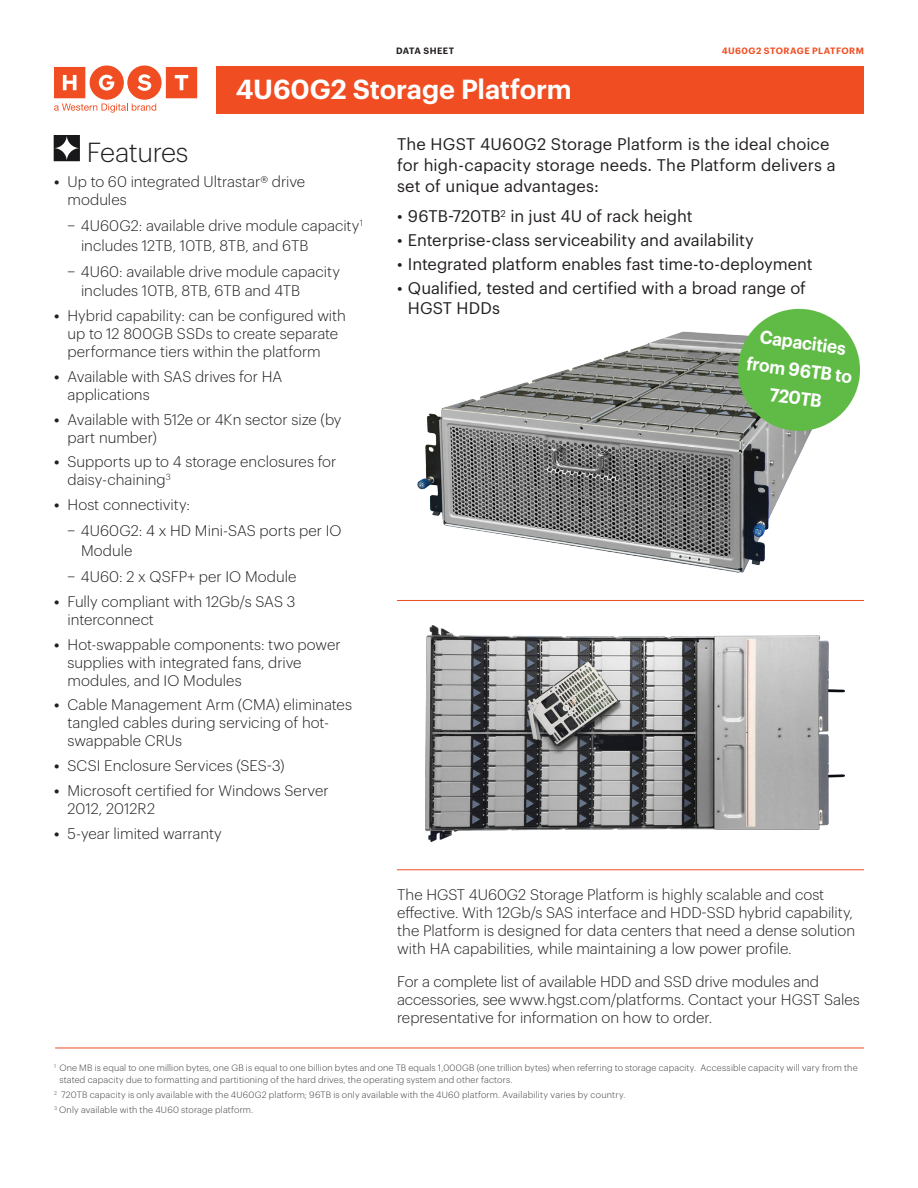
<style>
.page{position:relative;width:918px;height:1188px;background:#fff}
.page>*{position:absolute;margin:0;border:0;box-sizing:border-box;transform-origin:0 0}
.Headline_Reversed{font:600 27px "Graphik";letter-spacing:-.005em;color:#fff}
.Headline_v2{font:300 27px "Graphik";letter-spacing:-.02em;color:#231f20}
.Table_heading{font:600 18.3px "Graphik";color:#fff;scale:.94 1}
.Body_copy{font:16.5px/21px "Graphik";color:#231f20}
.Photo_Caption{font:300 15px/18px "Graphik";color:#231f20}
.Body_copy-2{font:300 15px/18px "Graphik";letter-spacing:-.005em;color:#231f20}
.t1{font:300 9px/12px "Graphik";letter-spacing:.02em;color:#3e3e3f}
.t2{font:600 9px "Graphik";letter-spacing:.05em;color:#f04d22}
.t3{font:600 9px "Graphik";letter-spacing:.05em;color:#231f20}
.s1{font-weight:600}
</style>
<div class="page">
<svg style="left:54px;top:135px;width:26px;height:26px"></svg>
<hr style="left:55px;top:1048px;width:809px;height:1px;background:#f04d22">
<hr style="left:397px;top:600px;width:467px;height:1px;background:#f04d22">
<hr style="left:397px;top:869px;width:467px;height:1px;background:#f04d22">
<div style="left:216px;top:66px;width:648px;height:48px;background:#f04d22"></div>
<svg style="left:54px;top:65px;width:143px;height:48px"></svg>
<img style="left:417px;top:330px;width:410px;height:243px">
<div style="left:738px;top:309px;width:122px;height:122px;background:#60bb46;border-radius:50%"></div>
<img style="left:425px;top:626px;width:420px;height:215px">
<p class="t3" style="left:396px;top:44px;width:60px">DATA SHEET</p>
<p class="Headline_Reversed" style="left:236px;top:69px;width:338px">4U60G2 Storage Platform</p>
<p class="t2" style="left:722px;top:44px;width:144px">4U60G2 STORAGE PLATFORM</p>
<p class="Headline_v2" style="left:87px;top:133px;width:103px">Features</p>
<p class="Photo_Caption" style="left:68px;top:171px;width:239px;text-indent:-14px"><span class="s1">•</span> Up to 60 integrated Ultrastar® drive modules</p>
<p class="Photo_Caption" style="left:81px;top:215px;width:284px;line-height:19.5px;text-indent:-14px">−− 4U60G2: available drive module capacity<sup>1 </sup>includes 12TB, 10TB, 8TB, and 6TB</p>
<p class="Photo_Caption" style="left:81px;top:260px;width:260px;line-height:19.5px;text-indent:-14px">−− 4U60: available drive module capacity includes 10TB, 8TB, 6TB and 4TB</p>
<p class="Photo_Caption" style="left:68px;top:305px;width:280px;text-indent:-14px"><span class="s1">•</span> Hybrid capability: can be configured with up to 12 800GB SSDs to create separate performance tiers within the platform</p>
<p class="Photo_Caption" style="left:68px;top:366px;width:216px;text-indent:-14px"><span class="s1">•</span> Available with SAS drives for HA applications</p>
<p class="Photo_Caption" style="left:68px;top:409px;width:276px;text-indent:-14px"><span class="s1">•</span> Available with 512e or 4Kn sector size (by part number)</p>
<p class="Photo_Caption" style="left:68px;top:452px;width:270px;text-indent:-14px"><span class="s1">•</span> Supports up to 4 storage enclosures for daisy-chaining<sup>3</sup></p>
<p class="Photo_Caption" style="left:54px;top:494px;width:138px"><span class="s1">•</span> Host connectivity:</p>
<p class="Photo_Caption" style="left:81px;top:520px;width:262px;line-height:19.5px;text-indent:-14px">−− 4U60G2: 4 x HD Mini-SAS ports per IO<br>Module</p>
<p class="Photo_Caption" style="left:68px;top:566px;width:230px">−− 4U60: 2 x QSFP+ per IO Module</p>
<p class="Photo_Caption" style="left:68px;top:591px;width:229px;text-indent:-14px"><span class="s1">•</span> Fully compliant with 12Gb/s SAS 3 interconnect</p>
<p class="Photo_Caption" style="left:68px;top:634px;width:275px;text-indent:-14px"><span class="s1">•</span> Hot-swappable components: two power supplies with integrated fans, drive modules, and IO Modules</p>
<p class="Photo_Caption" style="left:68px;top:695px;width:286px;text-indent:-14px"><span class="s1">•</span> Cable Management Arm (CMA) eliminates tangled cables during servicing of hot&shy;swappable CRUs</p>
<p class="Photo_Caption" style="left:54px;top:755px;width:232px"><span class="s1">•</span> SCSI Enclosure Services (SES-3)</p>
<p class="Photo_Caption" style="left:68px;top:780px;width:263px;text-indent:-14px"><span class="s1">•</span> Microsoft certified for Windows Server<br>2012, 2012R2</p>
<p class="Photo_Caption" style="left:54px;top:823px;width:169px"><span class="s1">•</span> 5-year limited warranty</p>
<p class="Body_copy" style="left:397px;top:132px;width:440px">The HGST 4U60G2 Storage Platform is the ideal choice for high-capacity storage needs. The Platform delivers a set of unique advantages:</p>
<p class="Body_copy" style="left:397px;top:204px;width:297px">• 96TB-720TB<sup>2</sup> in just 4U of rack height</p>
<p class="Body_copy" style="left:397px;top:228px;width:358px">• Enterprise-class serviceability and availability</p>
<p class="Body_copy" style="left:397px;top:252px;width:417px">• Integrated platform enables fast time-to-deployment</p>
<p class="Body_copy" style="left:408px;top:277px;width:400px;line-height:19.5px;text-indent:-11px">• Qualified, tested and certified with a broad range of<br>HGST HDDs</p>
<p class="Table_heading" style="left:762px;top:322px;width:94px;rotate:8deg">Capacities</p>
<p class="Table_heading" style="left:749px;top:349px;width:115px;rotate:8deg">from 96TB to</p>
<p class="Table_heading" style="left:772px;top:380px;width:57px;rotate:8deg">720TB</p>
<p class="Photo_Caption" style="left:397px;top:884px;width:459px">The HGST 4U60G2 Storage Platform is highly scalable and cost effective. With 12Gb/s SAS interface and HDD-SSD hybrid capability, the Platform is designed for data centers that need a dense solution with HA capabilities, while maintaining a low power profile.</p>
<p class="Body_copy-2" style="left:397px;top:971px;width:464px">For a complete list of available HDD and SSD drive modules and accessories, see www.hgst.com/platforms. Contact your HGST Sales representative for information on how to order.</p>
<p class="t1" style="left:59px;top:1061px;width:800px;text-indent:-5px"><sup>1</sup> One MB is equal to one million bytes, one GB is equal to one billion bytes and one TB equals 1,000GB (one trillion bytes) when referring to storage capacity. Accessible capacity will vary from the stated capacity due to formatting and partitioning of the hard drives, the operating system and other factors.</p>
<p class="t1" style="left:54px;top:1088px;width:573px"><sup>2</sup> 720TB capacity is only available with the 4U60G2 platform; 96TB is only available with the 4U60 platform. Availability varies by country.</p>
<p class="t1" style="left:54px;top:1103px;width:201px"><sup>3</sup> Only available with the 4U60 storage platform.</p>
</div>
